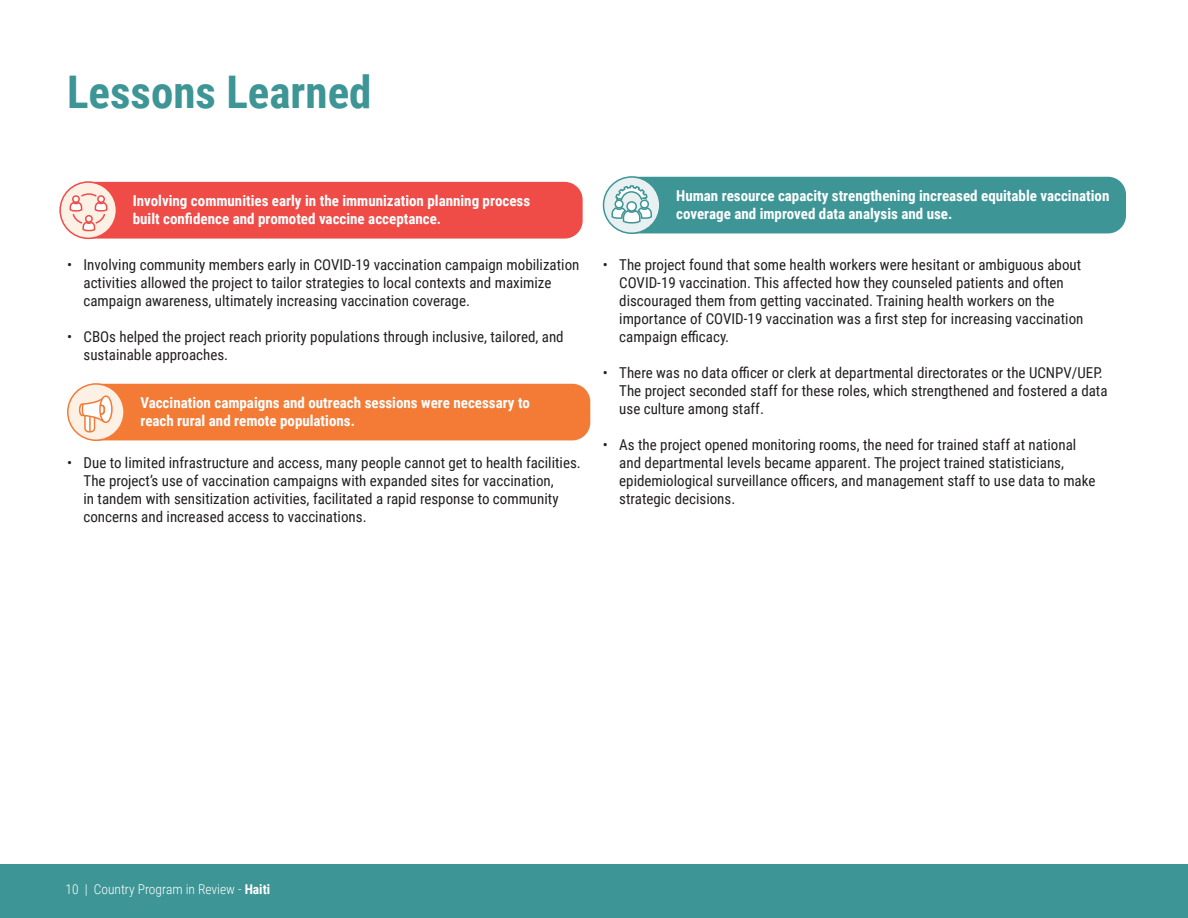
<style>
.page{position:relative;width:1188px;height:918px;background:#fff}
.page>*{position:absolute;margin:0;border:0;box-sizing:border-box;transform-origin:0 0}
.t1{font:700 45px "Roboto Condensed";color:#3e9596}
.t2{font:15px/18px "Roboto Condensed";color:#231f20}
.t3{font:700 15px/18px "Roboto Condensed";color:#fff}
.t4{font:300 13.5px "Roboto Condensed";color:#fff}
.s1{font-weight:700}
</style>
<div class="page">
<div style="left:0;top:864px;width:1188px;height:54px;background:#3e9596"></div>
<svg style="left:60px;top:182px;width:56px;height:56px"></svg>
<svg style="left:69px;top:182px;width:514px;height:57px;background:#f05853"></svg>
<div style="left:68px;top:384px;width:56px;height:56px;background:#fdf0e4;border-radius:50%"></div>
<div style="left:67px;top:383px;width:58px;height:58px;border:2px solid #f37b36;border-radius:50%"></div>
<svg style="left:78px;top:384px;width:512px;height:56px;background:#f38342"></svg>
<div style="left:604px;top:177px;width:56px;height:56px;background:#e9f0f1;border-radius:50%"></div>
<div style="left:603px;top:176px;width:58px;height:58px;border:2px solid #3e9596;border-radius:50%"></div>
<svg style="left:610px;top:177px;width:516px;height:56px;background:#4a9b9c"></svg>
<h2 class="t1" style="left:67px;top:60px;width:306px">Lessons Learned</h2>
<h3 class="t3" style="left:133px;top:191px;width:399px">Involving communities early in the immunization planning process built confidence and promoted vaccine acceptance.</h3>
<p class="t2" style="left:84px;top:255px;width:497px;text-indent:-16px">• Involving community members early in COVID-19 vaccination campaign mobilization activities allowed the project to tailor strategies to local contexts and maximize campaign awareness, ultimately increasing vaccination coverage.</p>
<p class="t2" style="left:84px;top:327px;width:482px;text-indent:-16px">• CBOs helped the project reach priority populations through inclusive, tailored, and sustainable approaches.</p>
<h3 class="t3" style="left:140px;top:393px;width:391px">Vaccination campaigns and outreach sessions were necessary to reach rural and remote populations.</h3>
<p class="t2" style="left:84px;top:453px;width:499px;text-indent:-16px">• Due to limited infrastructure and access, many people cannot get to health facilities.<br>The project’s use of vaccination campaigns with expanded sites for vaccination,<br>in tandem with sensitization activities, facilitated a rapid response to community concerns and increased access to vaccinations.</p>
<h3 class="t3" style="left:676px;top:186px;width:435px">Human resource capacity strengthening increased equitable vaccination coverage and improved data analysis and use.</h3>
<p class="t2" style="left:619px;top:255px;width:466px;text-indent:-16px">• The project found that some health workers were hesitant or ambiguous about COVID-19 vaccination. This affected how they counseled patients and often discouraged them from getting vaccinated. Training health workers on the importance of COVID-19 vaccination was a first step for increasing vaccination campaign efficacy.</p>
<p class="t2" style="left:619px;top:363px;width:490px;text-indent:-16px">• There was no data officer or clerk at departmental directorates or the UCNPV/UEP.<br>The project seconded staff for these roles, which strengthened and fostered a data use culture among staff.</p>
<p class="t2" style="left:619px;top:435px;width:478px;text-indent:-16px">• As the project opened monitoring rooms, the need for trained staff at national and departmental levels became apparent. The project trained statisticians, epidemiological surveillance officers, and management staff to use data to make strategic decisions.</p>
<p class="t4" style="left:66px;top:879px;width:206px">10 | Country Program in Review - <span class="s1">Haiti</span></p>
</div>
